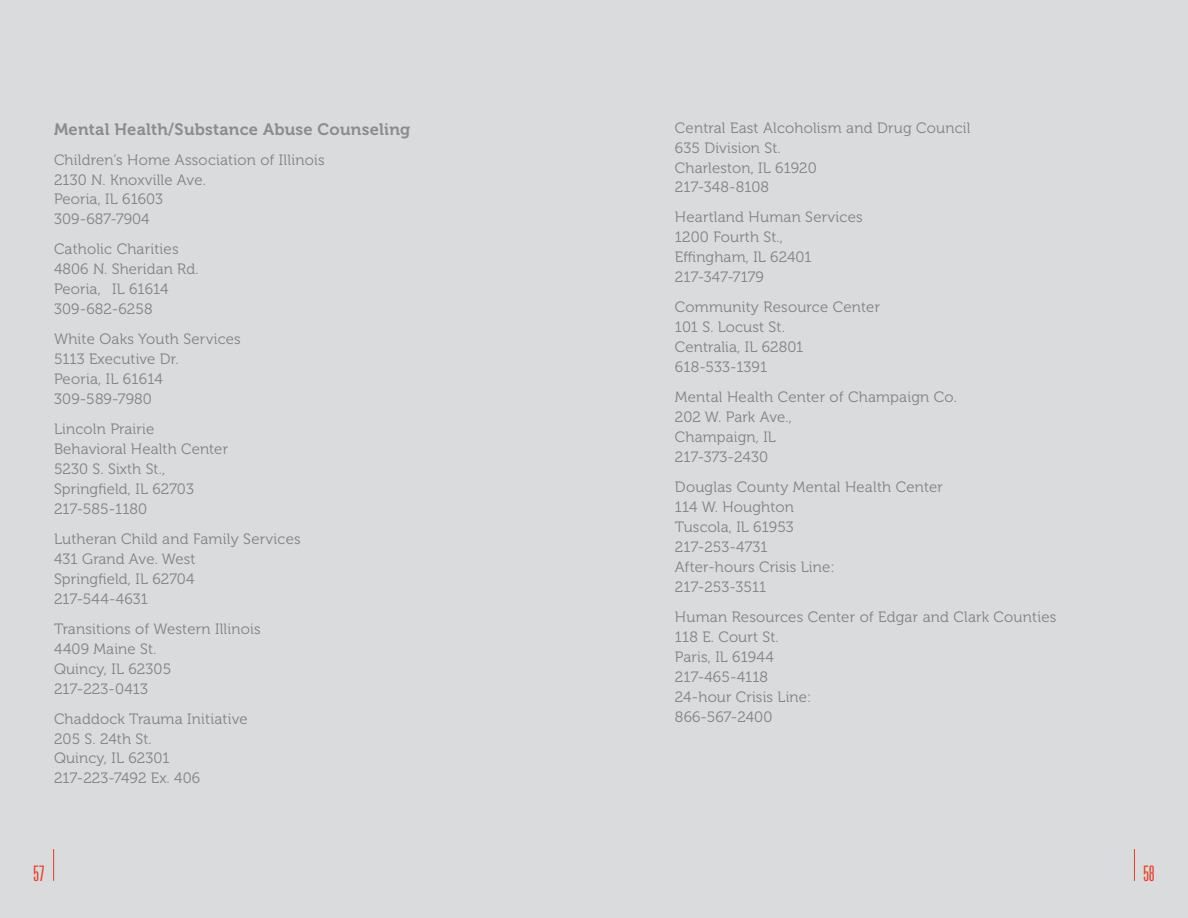
<style>
.page{position:relative;width:1188px;height:918px;background:#fff}
.page>*{position:absolute;margin:0;border:0;box-sizing:border-box;transform-origin:0 0}
.t1{font:300 ultra-condensed 21.3px "Univers";color:#ef3b23}
.t2{font:16.5px "Museo 700";letter-spacing:.015em;color:#8a8c8e}
.t3{font:15px/20px "Museo 300";letter-spacing:.01em;color:#808285}
</style>
<div class="page">
<div style="left:594px;top:0;width:594px;height:918px;background:#dadbdc"></div>
<div style="left:0;top:0;width:594px;height:918px;background:#dadbdc"></div>
<hr style="left:53px;top:849px;width:1px;height:32px;background:#ef3b23">
<hr style="left:1134px;top:849px;width:1px;height:32px;background:#ef3b23">
<p class="t2" style="left:54px;top:120px;width:358px">Mental Health/Substance Abuse Counseling</p>
<p class="t3" style="left:54px;top:150px;width:272px">Children’s Home Association of Illinois<br>2130 N. Knoxville Ave.<br>Peoria, IL 61603<br>309-687-7904</p>
<p class="t3" style="left:54px;top:240px;width:146px">Catholic Charities<br>4806 N. Sheridan Rd.<br>Peoria, IL 61614<br>309-682-6258</p>
<p class="t3" style="left:54px;top:329px;width:188px">White Oaks Youth Services<br>5113 Executive Dr.<br>Peoria, IL 61614<br>309-589-7980</p>
<p class="t3" style="left:54px;top:419px;width:176px">Lincoln Prairie<br>Behavioral Health Center<br>5230 S. Sixth St.,<br>Springfield, IL 62703<br>217-585-1180</p>
<p class="t3" style="left:54px;top:529px;width:248px">Lutheran Child and Family Services<br>431 Grand Ave. West<br>Springfield, IL 62704<br>217-544-4631</p>
<p class="t3" style="left:54px;top:619px;width:208px">Transitions of Western Illinois<br>4409 Maine St.<br>Quincy, IL 62305<br>217-223-0413</p>
<p class="t3" style="left:54px;top:709px;width:195px">Chaddock Trauma Initiative<br>205 S. 24th St.<br>Quincy, IL 62301<br>217-223-7492 Ex. 406</p>
<p class="t3" style="left:675px;top:118px;width:297px">Central East Alcoholism and Drug Council<br>635 Division St.<br>Charleston, IL 61920<br>217-348-8108</p>
<p class="t3" style="left:675px;top:208px;width:189px">Heartland Human Services<br>1200 Fourth St.,<br>Effingham, IL 62401<br>217-347-7179</p>
<p class="t3" style="left:675px;top:297px;width:207px">Community Resource Center<br>101 S. Locust St.<br>Centralia, IL 62801<br>618-533-1391</p>
<p class="t3" style="left:675px;top:387px;width:283px">Mental Health Center of Champaign Co.<br>202 W. Park Ave.,<br>Champaign, IL<br>217-373-2430</p>
<p class="t3" style="left:675px;top:477px;width:270px">Douglas County Mental Health Center<br>114 W. Houghton<br>Tuscola, IL 61953<br>217-253-4731<br>After-hours Crisis Line:<br>217-253-3511</p>
<p class="t3" style="left:675px;top:607px;width:383px">Human Resources Center of Edgar and Clark Counties<br>118 E. Court St.<br>Paris, IL 61944<br>217-465-4118<br>24-hour Crisis Line:<br>866-567-2400</p>
<h1 class="t1" style="left:33px;top:862px;width:13px">57</h1>
<h1 class="t1" style="left:1143px;top:862px;width:13px">58</h1>
</div>
